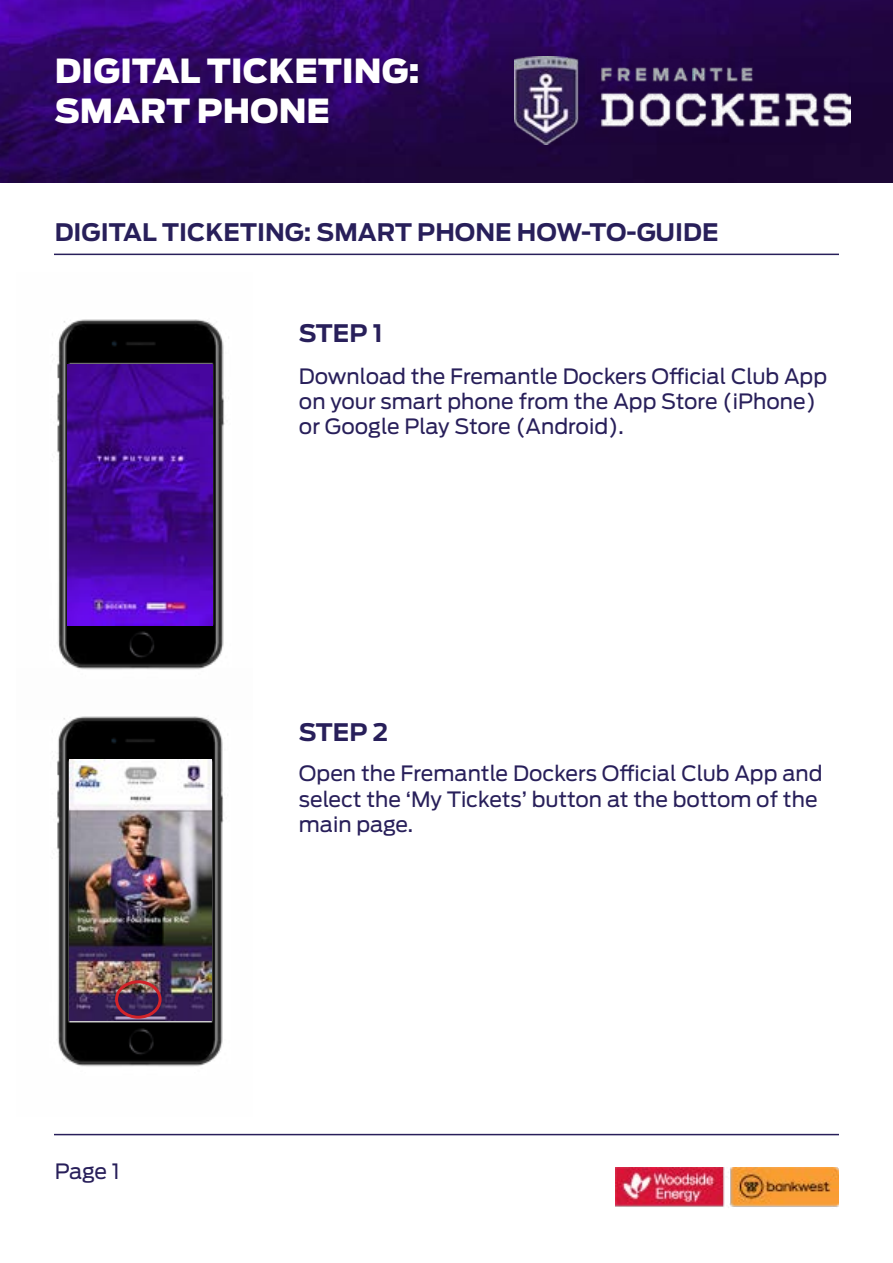
<style>
.page{position:relative;width:893px;height:1263px;background:#fff}
.page>*{position:absolute;margin:0;border:0;box-sizing:border-box;transform-origin:0 0}
.t1{font:900 33px/39.6px "Antenna";color:#fff}
.t2{font:700 24px "Antenna";color:#281f5a}
.t3{font:21px/25.2px "Antenna";color:#281f5a}
</style>
<div class="page">
<img style="left:0;top:0;width:893px;height:183px">
<hr style="left:54px;top:254px;width:785px;height:1px;background:#281f5a">
<hr style="left:54px;top:1134px;width:785px;height:1px;background:#281f5a">
<img style="left:616px;top:1168px;width:223px;height:40px">
<img style="left:515px;top:56px;width:336px;height:88px">
<img style="left:57px;top:720px;width:167px;height:347px">
<img style="left:69px;top:760px;width:142px;height:261px">
<div style="left:115px;top:980px;width:47px;height:39px;border:3px solid #d2232a;border-radius:50%"></div>
<img style="left:52px;top:319px;width:173px;height:401px">
<img style="left:68px;top:364px;width:144px;height:261px">
<h1 class="t1" style="left:55px;top:51px;width:366px">DIGITAL TICKETING:<br>SMART PHONE</h1>
<p class="t2" style="left:55px;top:218px;width:665px">DIGITAL TICKETING: SMART PHONE HOW-TO-GUIDE</p>
<p class="t2" style="left:299px;top:318px;width:85px">STEP 1</p>
<p class="t3" style="left:299px;top:363px;width:530px">Download the Fremantle Dockers Official Club App on your smart phone from the App Store (iPhone) or Google Play Store (Android).</p>
<p class="t3" style="left:55px;top:1158px;width:67px">Page 1</p>
<p class="t2" style="left:299px;top:717px;width:91px">STEP 2</p>
<p class="t3" style="left:299px;top:761px;width:525px">Open the Fremantle Dockers Official Club App and select the ‘My Tickets’ button at the bottom of the main page.</p>
</div>
